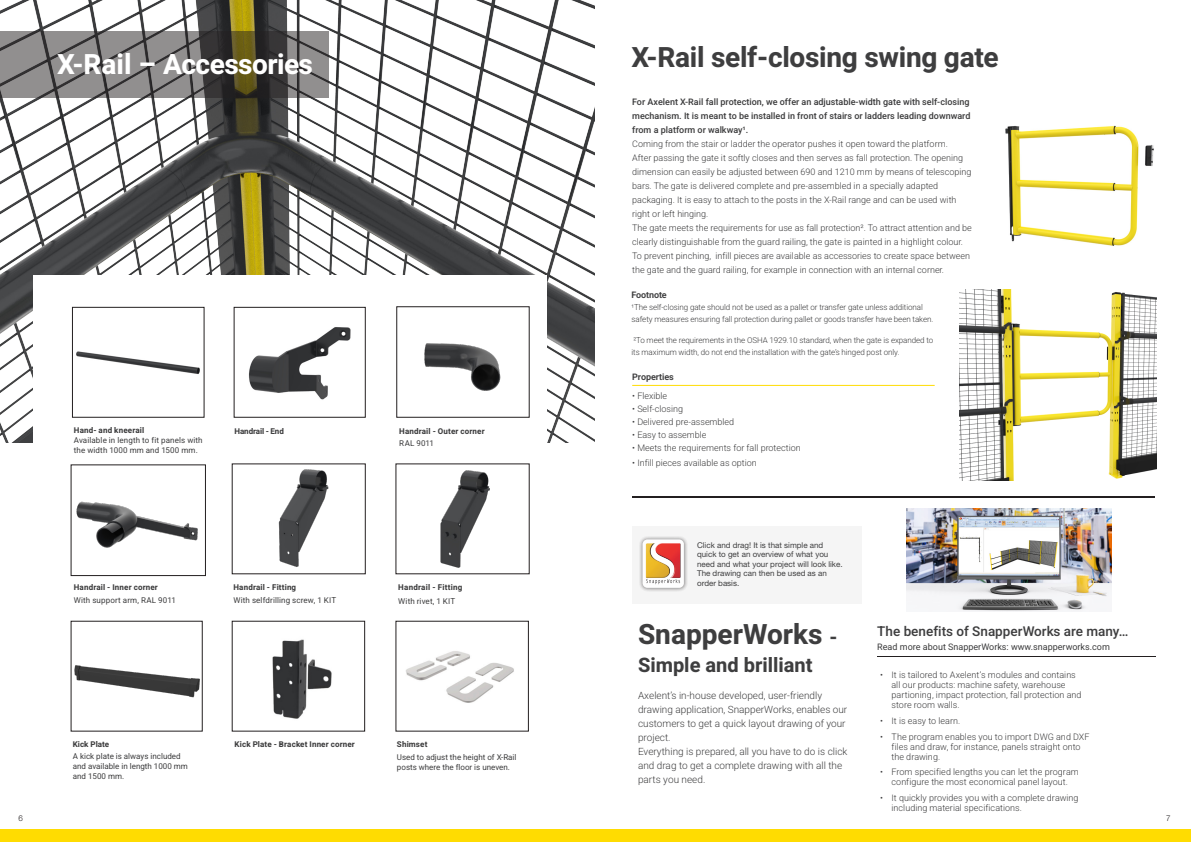
<style>
.page{position:relative;width:1191px;height:842px;background:#fff}
.page>*{position:absolute;margin:0;border:0;box-sizing:border-box;transform-origin:0 0}
.t1{font:700 28px "Heebo";letter-spacing:-.01em;color:#3e3e3f}
.t2{font:700 28px "Heebo";letter-spacing:-.02em;color:#fff}
.t3{font:700 20px "Heebo";color:#3e3e3f}
.t4{font:500 13.5px "Heebo";color:#3e3e3f}
.t5{font:300 10px/14px "Heebo";color:#3e3e3f}
.t6{font:300 9px/14px "Heebo";color:#3e3e3f}
.t7{font:500 9px/14px "Heebo";color:#3e3e3f;text-align:justify}
.t8{font:9px "Heebo";color:#3e3e3f}
.t9{font:600 9px "Heebo";letter-spacing:-.01em;color:#3e3e3f}
.t10{font:300 8px/12px "Heebo";letter-spacing:-.01em;color:#3e3e3f}
.t11{font:8px/10px "Heebo";color:#3e3e3f}
.t12{font:8px/9.6px "Helvetica Neue LT Pro";color:#3e3e3f}
.t13{font:700 8px "Heebo";letter-spacing:.02em;color:#3e3e3f}
.t14{font:8px "Heebo";letter-spacing:.02em;color:#3e3e3f}
.t15{font:700 8px "Heebo";letter-spacing:-.01em;color:#3e3e3f}
.t16{font:700 8px "Heebo";color:#3e3e3f}
.t17{font:300 8px "Helvetica Neue LT Pro";color:#231f20}
.s1{font-family:"Helvetica Neue LT Pro"}
.s2{font-size:20px}
</style>
<div class="page">
<img style="left:0;top:0;width:594px;height:442px">
<div style="left:33px;top:275px;width:514px;height:336px;background:#fff"></div>
<img style="left:272px;top:639px;width:60px;height:80px">
<img style="left:76px;top:501px;width:122px;height:47px">
<div style="left:71px;top:465px;width:135px;height:111px;border:1px solid #231f20"></div>
<img style="left:424px;top:343px;width:77px;height:48px">
<img style="left:76px;top:351px;width:124px;height:23px">
<div style="left:72px;top:307px;width:132px;height:110px;border:1px solid #231f20"></div>
<img style="left:278px;top:469px;width:51px;height:98px">
<img style="left:440px;top:470px;width:50px;height:98px">
<img style="left:74px;top:665px;width:126px;height:33px">
<hr style="left:632px;top:496px;width:522px;height:2px;background:#231f20">
<div style="left:632px;top:526px;width:230px;height:77px;background:#f5f5f5"></div>
<hr style="left:877px;top:656px;width:278px;height:1px;background:#231f20">
<img style="left:249px;top:327px;width:102px;height:73px">
<div style="left:0;top:829px;width:1191px;height:13px;background:#ffdc01"></div>
<svg style="left:0;top:32px;width:328px;height:66px;background:#6f6d69"></svg>
<img style="left:406px;top:651px;width:108px;height:52px">
<img style="left:1005px;top:125px;width:149px;height:121px">
<img style="left:959px;top:290px;width:197px;height:191px">
<img style="left:906px;top:509px;width:205px;height:102px">
<div style="left:638px;top:535px;width:50px;height:57px;background:#231f20;opacity:.4"></div>
<svg style="left:642px;top:539px;width:42px;height:49px"></svg>
<svg style="left:646px;top:579px;width:34px;height:5px"></svg>
<hr style="left:632px;top:385px;width:302px;height:1px;background:#ffdc01">
<p class="t2" style="left:57px;top:45px;width:257px">X-Rail – Accessories</p>
<p class="t1" style="left:631px;top:38px;width:369px">X-Rail self-closing swing gate</p>
<p class="t7" style="left:632px;top:95px;width:340px">For Axelent X-Rail fall protection, we offer an adjustable-width gate with self-closing mechanism. It is meant to be installed in front of stairs or ladders leading downward from a platform or walkway¹.</p>
<p class="t6" style="left:632px;top:137px;width:341px">Coming from the stair or ladder the operator pushes it open toward the platform.<br>After passing the gate it softly closes and then serves as fall protection. The opening dimension can easily be adjusted between 690 and 1210 mm by means of telescoping bars. The gate is delivered complete and pre-assembled in a specially adapted packaging. It is easy to attach to the posts in the X-Rail range and can be used with right or left hinging.</p>
<p class="t6" style="left:632px;top:221px;width:341px">The gate meets the requirements for use as fall protection². To attract attention and be clearly distinguishable from the guard railing, the gate is painted in a highlight colour.<br>To prevent pinching, infill pieces are available as accessories to create space between the gate and the guard railing, for example in connection with an internal corner.</p>
<p class="t9" style="left:631px;top:288px;width:37px">Footnote</p>
<p class="t10" style="left:631px;top:301px;width:303px"><span class="s1">¹</span>The self-closing gate should not be used as a pallet or transfer gate unless additional safety measures ensuring fall protection during pallet or goods transfer have been taken.</p>
<p class="t10" style="left:631px;top:334px;width:303px">²To meet the requirements in the OSHA 1929.10 standard, when the gate is expanded to its maximum width, do not end the installation with the gate’s hinged post only.</p>
<p class="t9" style="left:632px;top:370px;width:43px">Properties</p>
<p class="t13" style="left:74px;top:424px;width:72px">Hand- and kneerail</p>
<p class="t11" style="left:74px;top:435px;width:130px">Available in length to fit panels with the width 1000 mm and 1500 mm.</p>
<p class="t15" style="left:234px;top:426px;width:51px">Handrail - End</p>
<p class="t13" style="left:399px;top:426px;width:87px">Handrail - Outer corner</p>
<p class="t11" style="left:399px;top:438px;width:36px">RAL 9011</p>
<p class="t6" style="left:632px;top:389px;width:36px">• Flexible</p>
<p class="t6" style="left:632px;top:402px;width:52px">• Self-closing</p>
<p class="t6" style="left:632px;top:415px;width:104px">• Delivered pre-assembled</p>
<p class="t6" style="left:632px;top:428px;width:76px">• Easy to assemble</p>
<p class="t6" style="left:632px;top:441px;width:170px">• Meets the requirements for fall protection</p>
<p class="t6" style="left:632px;top:456px;width:126px">• Infill pieces available as option</p>
<p class="t13" style="left:74px;top:582px;width:85px">Handrail - Inner corner</p>
<p class="t14" style="left:74px;top:594px;width:104px">With support arm, RAL 9011</p>
<p class="t13" style="left:233px;top:582px;width:64px">Handrail - Fitting</p>
<p class="t11" style="left:233px;top:595px;width:104px">With selfdrilling screw, 1 KIT</p>
<p class="t13" style="left:398px;top:582px;width:66px">Handrail - Fitting</p>
<p class="t14" style="left:398px;top:595px;width:59px">With rivet, 1 KIT</p>
<p class="t16" style="left:73px;top:738px;width:38px">Kick Plate</p>
<p class="t11" style="left:73px;top:751px;width:117px">A kick plate is always included and available in length 1000 mm</p>
<p class="t11" style="left:73px;top:771px;width:53px">and 1500 mm.</p>
<p class="t13" style="left:234px;top:738px;width:122px">Kick Plate - Bracket Inner corner</p>
<p class="t13" style="left:397px;top:738px;width:32px">Shimset</p>
<p class="t11" style="left:397px;top:752px;width:121px">Used to adjust the height of X-Rail posts where the floor is uneven.</p>
<p class="t12" style="left:697px;top:540px;width:147px">Click and drag! It is that simple and quick to get an overview of what you need and what your project will look like.<br>The drawing can then be used as an order basis.</p>
<p class="t1" style="left:638px;top:615px;width:201px">SnapperWorks <span class="s2">-</span></p>
<p class="t3" style="left:638px;top:651px;width:176px">Simple and brilliant</p>
<p class="t5" style="left:638px;top:689px;width:211px">Axelent’s in-house developed, user-friendly drawing application, SnapperWorks, enables our customers to get a quick layout drawing of your project.</p>
<p class="t5" style="left:638px;top:745px;width:211px">Everything is prepared, all you have to do is click and drag to get a complete drawing with all the parts you need.</p>
<p class="t4" style="left:877px;top:622px;width:252px">The benefits of SnapperWorks are many…</p>
<p class="t8" style="left:877px;top:641px;width:234px">Read more about SnapperWorks: www.snapperworks.com</p>
<p class="t6" style="left:891px;top:670px;width:192px;line-height:10px;text-indent:-11px">• It is tailored to Axelent’s modules and contains all our products: machine safety, warehouse partioning, impact protection, fall protection and store room walls.</p>
<p class="t6" style="left:880px;top:714px;width:82px">• It is easy to learn.</p>
<p class="t6" style="left:891px;top:731px;width:200px;line-height:10px;text-indent:-11px">• The program enables you to import DWG and DXF files and draw, for instance, panels straight onto the drawing.</p>
<p class="t6" style="left:880px;top:767px;width:200px;line-height:10px;text-align:center">• From specified lengths you can let the program configure the most economical panel layout.</p>
<p class="t6" style="left:891px;top:793px;width:189px;line-height:10px;text-indent:-11px">• It quickly provides you with a complete drawing including material specifications.</p>
<p class="t17" style="left:19px;top:813px;width:6px">6</p>
<p class="t17" style="left:1166px;top:813px;width:6px">7</p>
</div>
